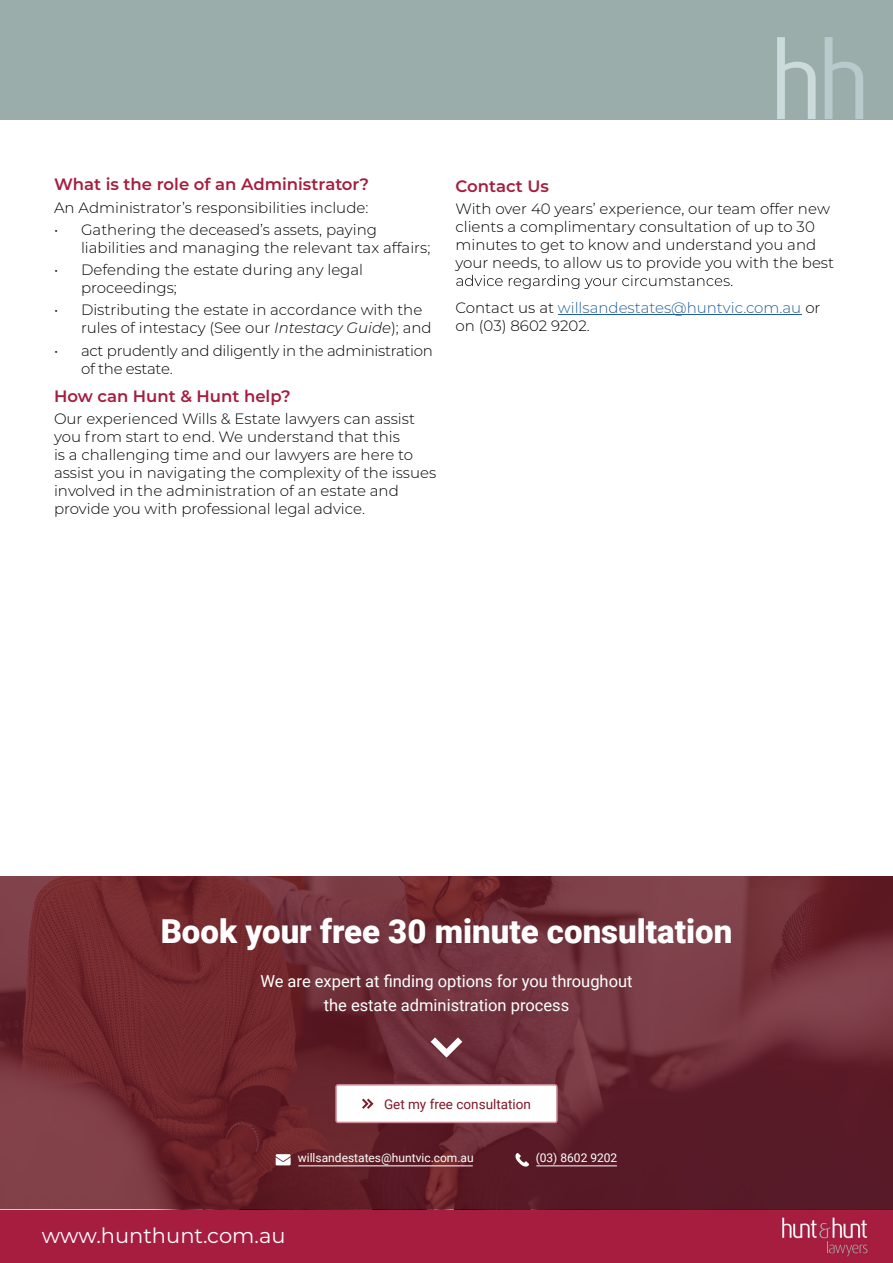
<style>
.page{position:relative;width:893px;height:1263px;background:#fff}
.page>*{position:absolute;margin:0;border:0;box-sizing:border-box;transform-origin:0 0}
.t1{font:900 33px "Roboto";color:#fff}
.t2{font:21px "Montserrat";color:#fff}
.t3{font:16.5px/24px "Roboto";color:#fff;text-align:center}
.t4{font:600 16.5px "Montserrat";color:#a61d40}
.t5{font:300 15px/18px "Montserrat";color:#000}
.t6{font:300 15px/18px "Montserrat";color:#225e9f}
.t7{font:300 15px/18px "Montserrat";letter-spacing:-.02em;color:#000}
.t8{font:13.5px "Roboto";color:#7f192a}
.t9{font:12px "Roboto";color:#fff}
.s1{font-style:italic}
.s2{color:#000}
</style>
<div class="page">
<div style="left:0;top:1209px;width:893px;height:54px;background:#a61d40"></div>
<img style="left:782px;top:1217px;width:86px;height:40px">
<div style="left:0;top:0;width:893px;height:119px;background:#9aadab"></div>
<svg style="left:777px;top:37px;width:39px;height:82px"></svg>
<svg style="left:825px;top:37px;width:38px;height:82px"></svg>
<hr style="left:558px;top:314px;width:243px;height:1px;background:#225e9f">
<svg style="left:456px;top:275px;width:276px;height:14px"></svg>
<svg style="left:0;top:876px;width:893px;height:333px;background:#6d2a33"></svg>
<svg style="left:431px;top:1037px;width:31px;height:20px"></svg>
<div style="left:336px;top:1085px;width:221px;height:37px;background:#fff;border-radius:2px"></div>
<div style="left:335px;top:1084px;width:223px;height:39px;border:2px solid #cd8e98;border-radius:2px"></div>
<svg style="left:362px;top:1098px;width:11px;height:11px"></svg>
<svg style="left:276px;top:1154px;width:15px;height:11px"></svg>
<hr style="left:298px;top:1165px;width:175px;height:1px;background:#fff">
<svg style="left:515px;top:1153px;width:14px;height:14px"></svg>
<hr style="left:536px;top:1165px;width:81px;height:1px;background:#fff">
<p class="t4" style="left:54px;top:173px;width:317px">What is the role of an Administrator?</p>
<p class="t5" style="left:54px;top:198px;width:316px">An Administrator’s responsibilities include:</p>
<p class="t5" style="left:81px;top:220px;width:351px;text-indent:-27px">• Gathering the deceased’s assets, paying liabilities and managing the relevant tax affairs;</p>
<p class="t5" style="left:81px;top:260px;width:284px;text-indent:-27px">• Defending the estate during any legal proceedings;</p>
<p class="t5" style="left:81px;top:300px;width:352px;text-indent:-27px">• Distributing the estate in accordance with the rules of intestacy (See our <span class="s1">Intestacy Guide</span>); and</p>
<p class="t7" style="left:81px;top:341px;width:353px;text-indent:-27px">• act prudently and diligently in the administration of the estate.</p>
<p class="t4" style="left:54px;top:384px;width:238px">How can Hunt &amp; Hunt help?</p>
<p class="t5" style="left:54px;top:409px;width:384px">Our experienced Wills &amp; Estate lawyers can assist you from start to end. We understand that this<br>is a challenging time and our lawyers are here to assist you in navigating the complexity of the issues involved in the administration of an estate and provide you with professional legal advice.</p>
<p class="t4" style="left:455px;top:174px;width:95px">Contact Us</p>
<p class="t5" style="left:455px;top:199px;width:380px">With over 40 years’ experience, our team offer new clients a complimentary consultation of up to 30 minutes to get to know and understand you and your needs, to allow us to provide you with the best</p>
<p class="t6" style="left:455px;top:298px;width:367px"><span class="s2">Contact us at</span> willsandestates@huntvic.com.au <span class="s2">or on (03) 8602 9202.</span></p>
<h1 class="t1" style="left:161px;top:908px;width:573px">Book your free 30 minute consultation</h1>
<p class="t3" style="left:260px;top:968px;width:374px">We are expert at finding options for you throughout the estate administration process</p>
<p class="t8" style="left:384px;top:1094px;width:148px">Get my free consultation</p>
<p class="t9" style="left:298px;top:1150px;width:177px">willsandestates@huntvic.com.au</p>
<p class="t9" style="left:536px;top:1150px;width:83px">(03) 8602 9202</p>
<h2 class="t2" style="left:42px;top:1221px;width:245px">www.hunthunt.com.au</h2>
</div>
